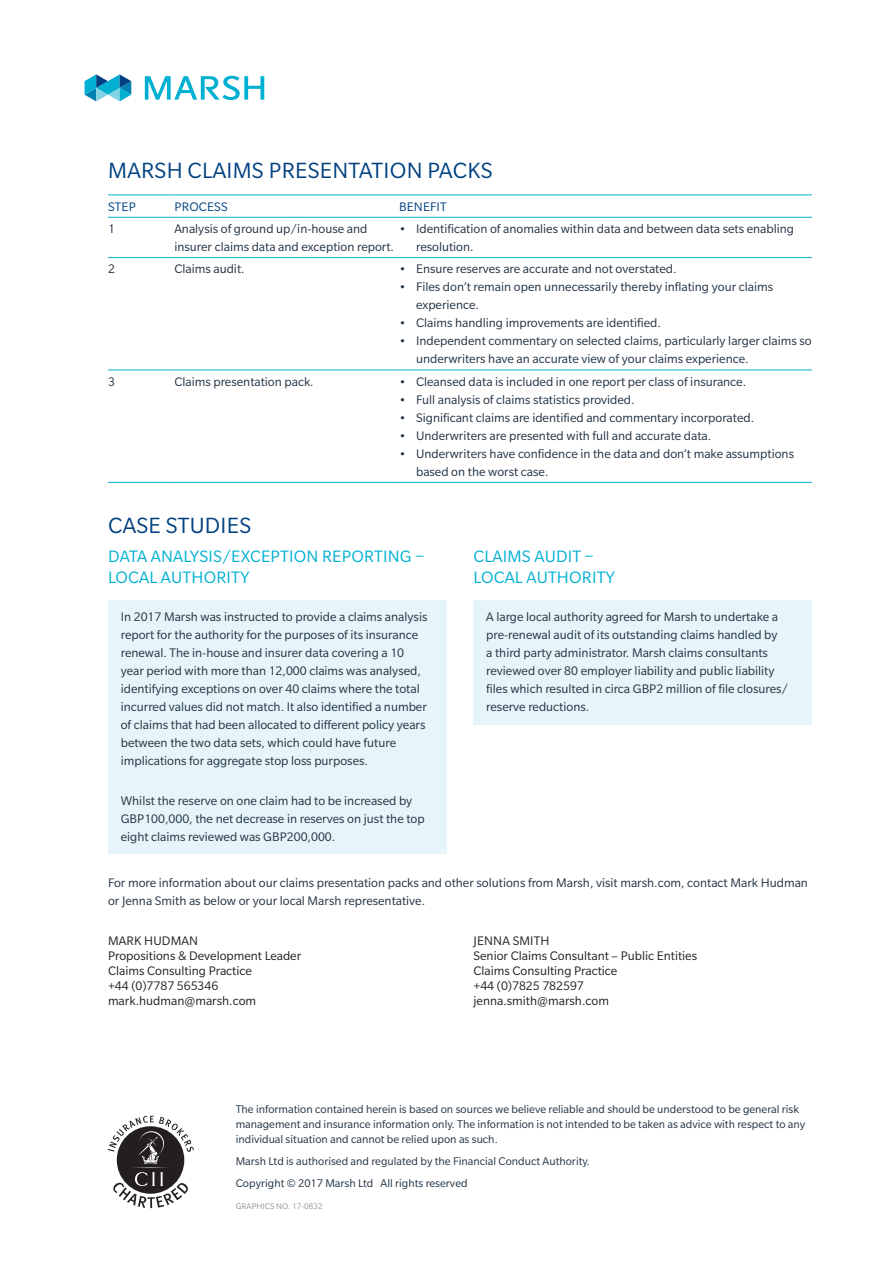
<style>
.page{position:relative;width:893px;height:1263px;background:#fff}
.page>*{position:absolute;margin:0;border:0;box-sizing:border-box;transform-origin:0 0}
.t1{font:24px "Slate Pro";letter-spacing:.01em;color:#014181}
.t2{font:18px/21px "Slate Pro";letter-spacing:.01em;color:#00b0d3}
.t3{font:13.5px/18px "Slate Pro";color:#213242}
.t4{font:13.5px/15px "Slate Pro";color:#231f20}
.t5{font:13.5px "Slate Pro";letter-spacing:.01em;color:#014181}
.t6{font:12.15px/15.1px "Slate Pro";color:#213242}
.t7{font:9px "Slate Pro";color:#939598}
</style>
<div class="page">
<svg style="left:85px;top:74px;width:46px;height:27px"></svg>
<svg style="left:145px;top:76px;width:119px;height:24px"></svg>
<svg style="left:108px;top:1116px;width:86px;height:92px"></svg>
<hr style="left:108px;top:195px;width:66px;height:1px;background:#00b0d3">
<hr style="left:174px;top:195px;width:225px;height:1px;background:#00b0d3">
<hr style="left:399px;top:195px;width:413px;height:1px;background:#00b0d3">
<hr style="left:108px;top:217px;width:66px;height:1px;background:#00b0d3">
<hr style="left:174px;top:217px;width:225px;height:1px;background:#00b0d3">
<hr style="left:399px;top:217px;width:413px;height:1px;background:#00b0d3">
<hr style="left:108px;top:257px;width:66px;height:1px;background:#00b0d3">
<hr style="left:174px;top:257px;width:225px;height:1px;background:#00b0d3">
<hr style="left:399px;top:257px;width:413px;height:1px;background:#00b0d3">
<hr style="left:108px;top:370px;width:66px;height:1px;background:#00b0d3">
<hr style="left:174px;top:370px;width:225px;height:1px;background:#00b0d3">
<hr style="left:399px;top:370px;width:413px;height:1px;background:#00b0d3">
<hr style="left:108px;top:482px;width:66px;height:1px;background:#00b0d3">
<hr style="left:174px;top:482px;width:225px;height:1px;background:#00b0d3">
<hr style="left:399px;top:482px;width:413px;height:1px;background:#00b0d3">
<div style="left:108px;top:600px;width:338px;height:254px;background:#e5f5f9"></div>
<div style="left:473px;top:600px;width:339px;height:124px;background:#e5f5f9"></div>
<h1 class="t1" style="left:108px;top:158px;width:386px">MARSH CLAIMS PRESENTATION PACKS</h1>
<p class="t5" style="left:108px;top:199px;width:29px">STEP</p>
<p class="t5" style="left:174px;top:199px;width:55px">PROCESS</p>
<p class="t5" style="left:399px;top:199px;width:49px">BENEFIT</p>
<p class="t3" style="left:108px;top:219px;width:8px">1</p>
<p class="t3" style="left:174px;top:219px;width:221px">Analysis of ground up/in-house and insurer claims data and exception report.</p>
<p class="t3" style="left:416px;top:219px;width:380px;text-indent:-17px">• Identification of anomalies within data and between data sets enabling resolution.</p>
<p class="t3" style="left:108px;top:260px;width:8px">2</p>
<p class="t3" style="left:174px;top:260px;width:72px">Claims audit.</p>
<p class="t3" style="left:399px;top:260px;width:279px">• Ensure reserves are accurate and not overstated.</p>
<p class="t3" style="left:416px;top:278px;width:359px;text-indent:-17px">• Files don’t remain open unnecessarily thereby inflating your claims experience.</p>
<p class="t3" style="left:399px;top:314px;width:263px">• Claims handling improvements are identified.</p>
<p class="t3" style="left:416px;top:332px;width:397px;text-indent:-17px">• Independent commentary on selected claims, particularly larger claims so underwriters have an accurate view of your claims experience.</p>
<p class="t3" style="left:108px;top:372px;width:8px">3</p>
<p class="t3" style="left:174px;top:372px;width:141px">Claims presentation pack.</p>
<p class="t3" style="left:399px;top:372px;width:349px">• Cleansed data is included in one report per class of insurance.</p>
<p class="t3" style="left:399px;top:390px;width:237px">• Full analysis of claims statistics provided.</p>
<p class="t3" style="left:399px;top:408px;width:357px">• Significant claims are identified and commentary incorporated.</p>
<p class="t3" style="left:399px;top:426px;width:314px">• Underwriters are presented with full and accurate data.</p>
<p class="t3" style="left:416px;top:444px;width:380px;text-indent:-17px">• Underwriters have confidence in the data and don’t make assumptions based on the worst case.</p>
<h1 class="t1" style="left:108px;top:512px;width:145px">CASE STUDIES</h1>
<h2 class="t2" style="left:108px;top:546px;width:317px">DATA ANALYSIS/EXCEPTION REPORTING –<br>LOCAL AUTHORITY</h2>
<p class="t3" style="left:121px;top:608px;width:308px">In 2017 Marsh was instructed to provide a claims analysis report for the authority for the purposes of its insurance renewal. The in-house and insurer data covering a 10 year period with more than 12,000 claims was analysed, identifying exceptions on over 40 claims where the total incurred values did not match. It also identified a number of claims that had been allocated to different policy years between the two data sets, which could have future implications for aggregate stop loss purposes.</p>
<p class="t3" style="left:121px;top:792px;width:305px">Whilst the reserve on one claim had to be increased by<br>GBP100,000, the net decrease in reserves on just the top eight claims reviewed was GBP200,000.</p>
<h2 class="t2" style="left:474px;top:546px;width:143px">CLAIMS AUDIT –<br>LOCAL AUTHORITY</h2>
<p class="t3" style="left:486px;top:608px;width:304px">A large local authority agreed for Marsh to undertake a pre-renewal audit of its outstanding claims handled by<br>a third party administrator. Marsh claims consultants reviewed over 80 employer liability and public liability files which resulted in circa GBP2 million of file closures/ reserve reductions.</p>
<p class="t3" style="left:108px;top:874px;width:701px">For more information about our claims presentation packs and other solutions from Marsh, visit marsh.com, contact Mark Hudman or Jenna Smith as below or your local Marsh representative.</p>
<p class="t4" style="left:108px;top:933px;width:195px">MARK HUDMAN<br>Propositions &amp; Development Leader<br>Claims Consulting Practice<br>+44 (0)7787 565346 mark.hudman@marsh.com</p>
<p class="t4" style="left:473px;top:933px;width:225px">JENNA SMITH<br>Senior Claims Consultant – Public Entities<br>Claims Consulting Practice<br>+44 (0)7825 782597 jenna.smith@marsh.com</p>
<p class="t6" style="left:236px;top:1101px;width:571px">The information contained herein is based on sources we believe reliable and should be understood to be general risk management and insurance information only. The information is not intended to be taken as advice with respect to any individual situation and cannot be relied upon as such.</p>
<p class="t6" style="left:236px;top:1150px;width:356px;line-height:21.9px">Marsh Ltd is authorised and regulated by the Financial Conduct Authority.<br>Copyright © 2017 Marsh Ltd All rights reserved</p>
<p class="t7" style="left:236px;top:1201px;width:88px">GRAPHICS NO. 17-0832</p>
</div>
